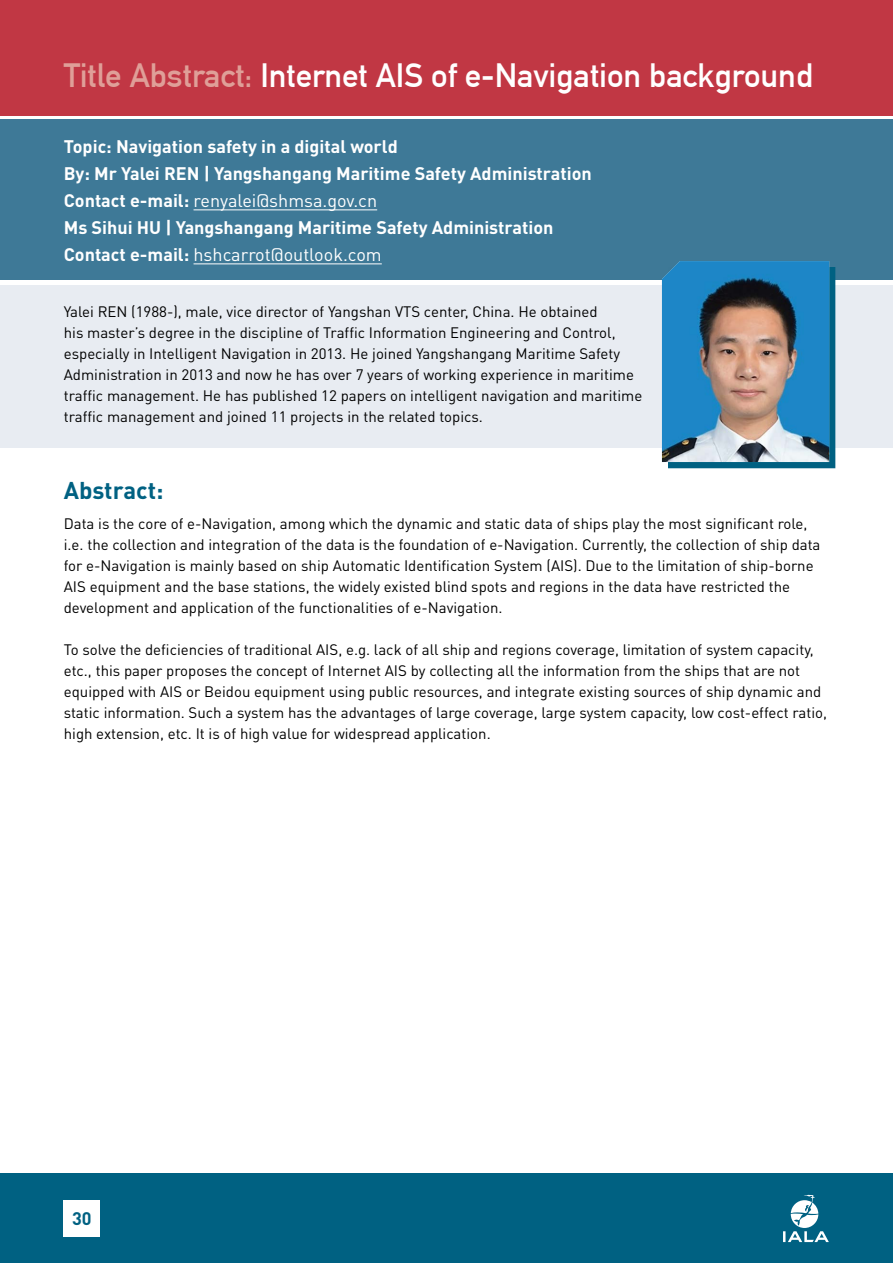
<style>
.page{position:relative;width:893px;height:1263px;background:#fff}
.page>*{position:absolute;margin:0;border:0;box-sizing:border-box;transform-origin:0 0}
.t1{font:33px "DIN1451 Mittelschrift";color:#fff}
.t2{font:700 24px "DIN Pro";color:#006182}
.t3{font:700 18px/27px "DIN Pro";color:#fff}
.t4{font:700 18px "DIN Pro";color:#006182}
.t5{font:15px/21px "DIN Pro";color:#000}
.s1{color:#df9f98}
.s2{font-weight:400}
</style>
<div class="page">
<div style="left:0;top:1174px;width:893px;height:89px;background:#006182"></div>
<svg style="left:783px;top:1195px;width:46px;height:47px"></svg>
<div style="left:64px;top:1200px;width:36px;height:36px;background:#fff"></div>
<div style="left:0;top:0;width:893px;height:115px;background:#c13744"></div>
<div style="left:0;top:120px;width:893px;height:160px;background:#3e7997"></div>
<hr style="left:194px;top:209px;width:183px;height:1px;background:#fff">
<hr style="left:194px;top:263px;width:188px;height:1px;background:#fff">
<div style="left:0;top:285px;width:893px;height:36px;background:#e8ecf2"></div>
<div style="left:0;top:306px;width:893px;height:141px;background:#e8ecf2"></div>
<div style="left:668px;top:267px;width:167px;height:201px;background:#006182"></div>
<img style="left:662px;top:261px;width:167px;height:201px">
<h1 class="t1" style="left:64px;top:56px;width:751px"><span class="s1">Title Abstract:</span> Internet AIS of e-Navigation background</h1>
<p class="t3" style="left:64px;top:133px;width:530px">Topic: Navigation safety in a digital world<br>By: Mr Yalei REN | Yangshangang Maritime Safety Administration Contact e-mail: <span class="s2">renyalei@shmsa.gov.cn<br></span>Ms Sihui HU | Yangshangang Maritime Safety Administration Contact e-mail: <span class="s2">hshcarrot@outlook.com</span></p>
<p class="t5" style="left:64px;top:301px;width:580px">Yalei REN (1988-), male, vice director of Yangshan VTS center, China. He obtained<br>his master’s degree in the discipline of Traffic Information Engineering and Control, especially in Intelligent Navigation in 2013. He joined Yangshangang Maritime Safety Administration in 2013 and now he has over 7 years of working experience in maritime traffic management. He has published 12 papers on intelligent navigation and maritime traffic management and joined 11 projects in the related topics.</p>
<h2 class="t2" style="left:64px;top:474px;width:101px">Abstract:</h2>
<p class="t5" style="left:64px;top:512px;width:758px">Data is the core of e-Navigation, among which the dynamic and static data of ships play the most significant role, i.e. the collection and integration of the data is the foundation of e-Navigation. Currently, the collection of ship data for e-Navigation is mainly based on ship Automatic Identification System (AIS). Due to the limitation of ship-borne AIS equipment and the base stations, the widely existed blind spots and regions in the data have restricted the development and application of the functionalities of e-Navigation.</p>
<p class="t5" style="left:64px;top:638px;width:765px">To solve the deficiencies of traditional AIS, e.g. lack of all ship and regions coverage, limitation of system capacity, etc., this paper proposes the concept of Internet AIS by collecting all the information from the ships that are not equipped with AIS or Beidou equipment using public resources, and integrate existing sources of ship dynamic and static information. Such a system has the advantages of large coverage, large system capacity, low cost-effect ratio, high extension, etc. It is of high value for widespread application.</p>
<p class="t4" style="left:72px;top:1206px;width:21px">30</p>
</div>
